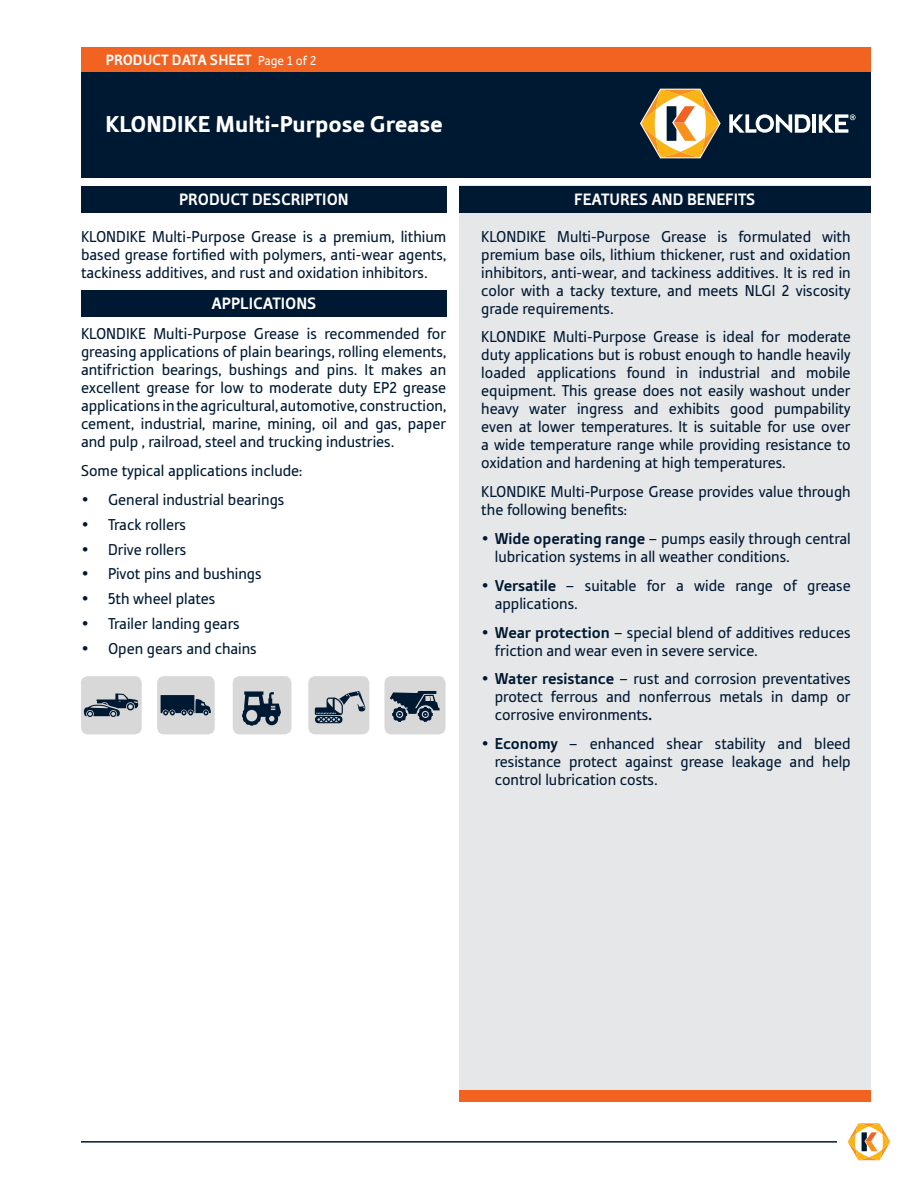
<style>
.page{position:relative;width:918px;height:1188px;background:#fff}
.page>*{position:absolute;margin:0;border:0;box-sizing:border-box;transform-origin:0 0}
.t1{font:900 24px "Tabula ITC Std";color:#fff}
.t2{font:700 17.25px "Tabula ITC Std";color:#fff}
.t3{font:16.5px/18px "Tabula ITC Std";color:#001932;text-align:justify}
.t4{font:700 15.6px "Tabula ITC Std";color:#fff}
.s1{font-weight:400;font-size:13.5px}
.s2{font-weight:700}
</style>
<div class="page">
<div style="left:81px;top:70px;width:790px;height:108px;background:#001932"></div>
<div style="left:81px;top:47px;width:790px;height:24px;background:#f26221"></div>
<hr style="left:81px;top:1141px;width:756px;height:2px;background:#001932">
<svg style="left:729px;top:114px;width:81px;height:19px"></svg>
<hr style="left:813px;top:114px;width:3px;height:19px;background:#fff">
<svg style="left:819px;top:114px;width:37px;height:19px"></svg>
<svg style="left:640px;top:89px;width:81px;height:69px"></svg>
<svg style="left:847px;top:1123px;width:44px;height:38px"></svg>
<div style="left:459px;top:186px;width:412px;height:907px;background:#e6e7e9"></div>
<div style="left:459px;top:186px;width:412px;height:27px;background:#001932"></div>
<div style="left:81px;top:186px;width:366px;height:27px;background:#001932"></div>
<div style="left:81px;top:290px;width:366px;height:27px;background:#001932"></div>
<div style="left:81px;top:676px;width:61px;height:58px;background:#d8d8d8;border-radius:7px"></div>
<svg style="left:84px;top:694px;width:54px;height:23px"></svg>
<div style="left:157px;top:676px;width:58px;height:58px;background:#d8d8d8;border-radius:7px"></div>
<svg style="left:161px;top:695px;width:50px;height:20px"></svg>
<div style="left:308px;top:676px;width:61px;height:58px;background:#d8d8d8;border-radius:7px"></div>
<svg style="left:315px;top:691px;width:50px;height:32px"></svg>
<div style="left:233px;top:676px;width:58px;height:58px;background:#d8d8d8;border-radius:7px"></div>
<svg style="left:242px;top:691px;width:39px;height:35px"></svg>
<div style="left:384px;top:676px;width:62px;height:58px;background:#d8d8d8;border-radius:7px"></div>
<svg style="left:390px;top:691px;width:50px;height:31px"></svg>
<div style="left:459px;top:1090px;width:412px;height:12px;background:#f26221"></div>
<p class="t4" style="left:106px;top:51px;width:212px">PRODUCT DATA SHEET <span class="s1">Page 1 of 2</span></p>
<p class="t1" style="left:105px;top:110px;width:339px">KLONDIKE Multi-Purpose Grease</p>
<p class="t2" style="left:179px;top:189px;width:171px">PRODUCT DESCRIPTION</p>
<p class="t2" style="left:574px;top:189px;width:183px">FEATURES AND BENEFITS</p>
<p class="t3" style="left:81px;top:227px;width:367px">KLONDIKE Multi-Purpose Grease is a premium, lithium based grease fortified with polymers, anti-wear agents, tackiness additives, and rust and oxidation inhibitors.</p>
<p class="t2" style="left:211px;top:293px;width:106px">APPLICATIONS</p>
<p class="t3" style="left:81px;top:325px;width:367px">KLONDIKE Multi-Purpose Grease is recommended for greasing applications of plain bearings, rolling elements, antifriction bearings, bushings and pins. It makes an excellent grease for low to moderate duty EP2 grease applications in the agricultural, automotive, construction, cement, industrial, marine, mining, oil and gas, paper and pulp , railroad, steel and trucking industries.</p>
<p class="t3" style="left:81px;top:462px;width:223px">Some typical applications include:</p>
<p class="t3" style="left:81px;top:490px;width:205px">• General industrial bearings</p>
<p class="t3" style="left:81px;top:515px;width:107px">• Track rollers</p>
<p class="t3" style="left:81px;top:540px;width:107px">• Drive rollers</p>
<p class="t3" style="left:81px;top:565px;width:182px">• Pivot pins and bushings</p>
<p class="t3" style="left:81px;top:589px;width:136px">• 5th wheel plates</p>
<p class="t3" style="left:81px;top:614px;width:160px">• Trailer landing gears</p>
<p class="t3" style="left:81px;top:639px;width:177px">• Open gears and chains</p>
<p class="t3" style="left:481px;top:227px;width:371px">KLONDIKE Multi-Purpose Grease is formulated with premium base oils, lithium thickener, rust and oxidation inhibitors, anti-wear, and tackiness additives. It is red in color with a tacky texture, and meets NLGI 2 viscosity grade requirements.</p>
<p class="t3" style="left:481px;top:328px;width:371px">KLONDIKE Multi-Purpose Grease is ideal for moderate duty applications but is robust enough to handle heavily loaded applications found in industrial and mobile equipment. This grease does not easily washout under heavy water ingress and exhibits good pumpability even at lower temperatures. It is suitable for use over a wide temperature range while providing resistance to oxidation and hardening at high temperatures.</p>
<p class="t3" style="left:481px;top:483px;width:371px">KLONDIKE Multi-Purpose Grease provides value through the following benefits:</p>
<p class="t3" style="left:495px;top:529px;width:357px;text-indent:-14px">• <span class="s2">Wide operating range</span> – pumps easily through central lubrication systems in all weather conditions.</p>
<p class="t3" style="left:495px;top:576px;width:357px;text-indent:-14px">• <span class="s2">Versatile</span> – suitable for a wide range of grease applications.</p>
<p class="t3" style="left:495px;top:623px;width:357px;text-indent:-14px">• <span class="s2">Wear protection</span> – special blend of additives reduces friction and wear even in severe service.</p>
<p class="t3" style="left:495px;top:670px;width:357px;text-indent:-14px">• <span class="s2">Water resistance</span> – rust and corrosion preventatives protect ferrous and nonferrous metals in damp or corrosive environments<span class="s2">.</span></p>
<p class="t3" style="left:495px;top:735px;width:357px;text-indent:-14px">• <span class="s2">Economy</span> – enhanced shear stability and bleed resistance protect against grease leakage and help control lubrication costs.</p>
</div>
